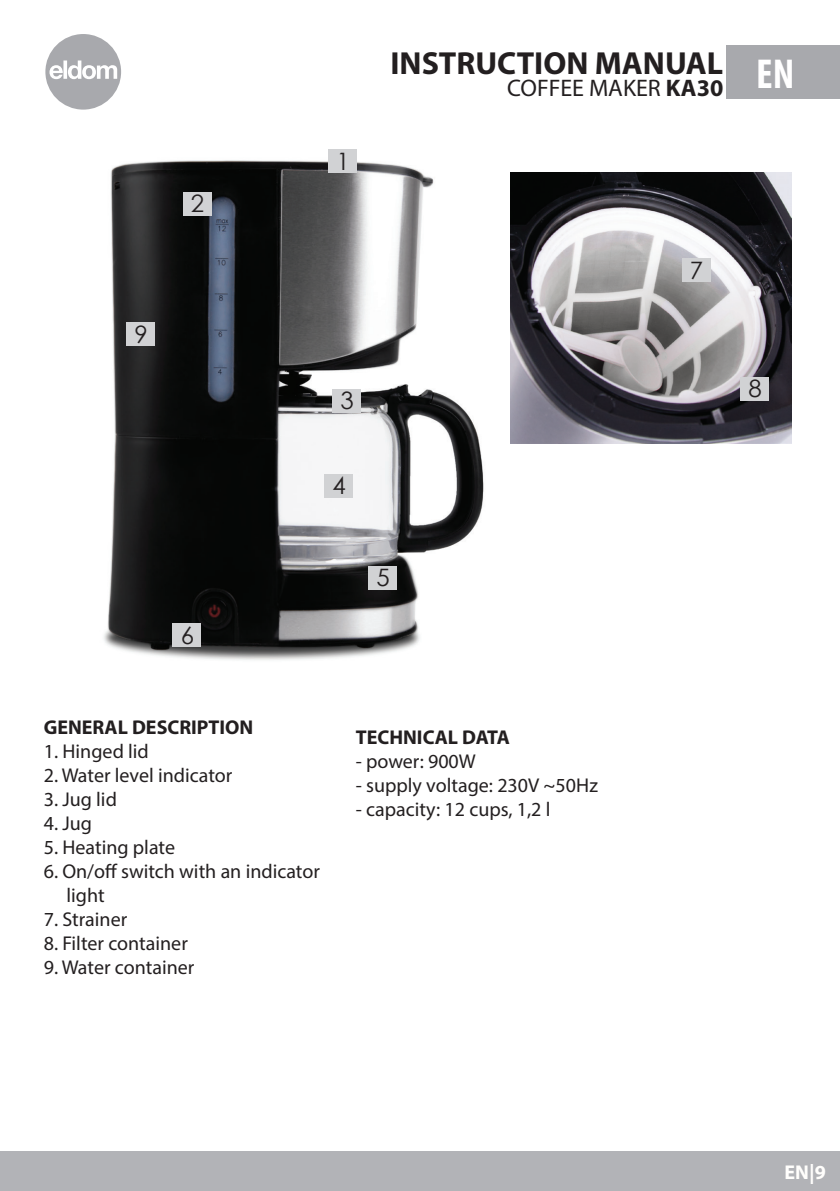
<style>
.page{position:relative;width:840px;height:1191px;background:#fff}
.page>*{position:absolute;margin:0;border:0;box-sizing:border-box;transform-origin:0 0}
.t1{font:700 32px "Myriad Pro";color:#231f20}
.t2{font:24px "Myriad Pro";color:#231f20}
.t3{font:24px "Century Gothic";color:#231f20}
.t4{font:20px/24px "Myriad Pro";color:#231f20}
.t5{font:700 20px "Myriad Pro";color:#231f20}
.t6{font:700 20px "Myriad Pro";color:#fffefc}
.s1{font-weight:700}
</style>
<div class="page">
<div style="left:0;top:1151px;width:839px;height:40px;background:#b2b3b7"></div>
<img style="left:104px;top:149px;width:380px;height:511px">
<div style="left:328px;top:149px;width:28px;height:24px;background:#d1d2d4"></div>
<div style="left:183px;top:192px;width:28px;height:24px;background:#d1d2d4"></div>
<div style="left:332px;top:389px;width:28px;height:24px;background:#d1d2d4"></div>
<div style="left:324px;top:473px;width:28px;height:24px;background:#d1d2d4"></div>
<div style="left:368px;top:566px;width:28px;height:24px;background:#d1d2d4"></div>
<div style="left:173px;top:623px;width:28px;height:24px;background:#d1d2d4"></div>
<img style="left:510px;top:173px;width:281px;height:271px">
<div style="left:681px;top:258px;width:28px;height:24px;background:#d1d2d4"></div>
<div style="left:740px;top:377px;width:28px;height:24px;background:#d1d2d4"></div>
<div style="left:127px;top:322px;width:28px;height:24px;background:#d1d2d4"></div>
<div style="left:725px;top:45px;width:114px;height:53px;background:#a8a9ad"></div>
<svg style="left:45px;top:34px;width:76px;height:76px"></svg>
<p class="t3" style="left:135px;top:317px;width:15px">9</p>
<p class="t3" style="left:191px;top:187px;width:15px">2</p>
<p class="t3" style="left:181px;top:618px;width:15px">6</p>
<p class="t3" style="left:336px;top:144px;width:15px">1</p>
<h1 class="t1" style="left:390px;top:43px;width:334px">INSTRUCTION MANUAL</h1>
<p class="t2" style="left:507px;top:73px;width:288px">COFFEE MAKER <span class="s1">KA30</span> <sup>EN</sup></p>
<p class="t3" style="left:689px;top:253px;width:15px">7</p>
<p class="t3" style="left:340px;top:384px;width:15px">3</p>
<p class="t3" style="left:332px;top:469px;width:15px">4</p>
<p class="t3" style="left:376px;top:561px;width:15px">5</p>
<p class="t3" style="left:748px;top:372px;width:15px">8</p>
<p class="t5" style="left:44px;top:714px;width:211px">GENERAL DESCRIPTION</p>
<p class="t4" style="left:44px;top:739px;width:107px">1. Hinged lid</p>
<p class="t4" style="left:44px;top:763px;width:190px">2. Water level indicator</p>
<p class="t4" style="left:44px;top:787px;width:75px">3. Jug lid</p>
<p class="t4" style="left:44px;top:811px;width:50px">4. Jug</p>
<p class="t4" style="left:44px;top:835px;width:133px">5. Heating plate</p>
<p class="t4" style="left:66px;top:859px;width:255px;text-indent:-23px">6. On/off switch with an indicator light</p>
<p class="t4" style="left:44px;top:907px;width:85px">7. Strainer</p>
<p class="t4" style="left:44px;top:931px;width:145px">8. Filter container</p>
<p class="t4" style="left:44px;top:955px;width:152px">9. Water container</p>
<p class="t5" style="left:355px;top:724px;width:155px">TECHNICAL DATA</p>
<p class="t4" style="left:355px;top:749px;width:121px">- power: 900W</p>
<p class="t4" style="left:355px;top:773px;width:243px">- supply voltage: 230V ~50Hz</p>
<p class="t4" style="left:355px;top:797px;width:196px">- capacity: 12 cups, 1,2 l</p>
<p class="t6" style="left:784px;top:1158px;width:43px">EN|9</p>
</div>
